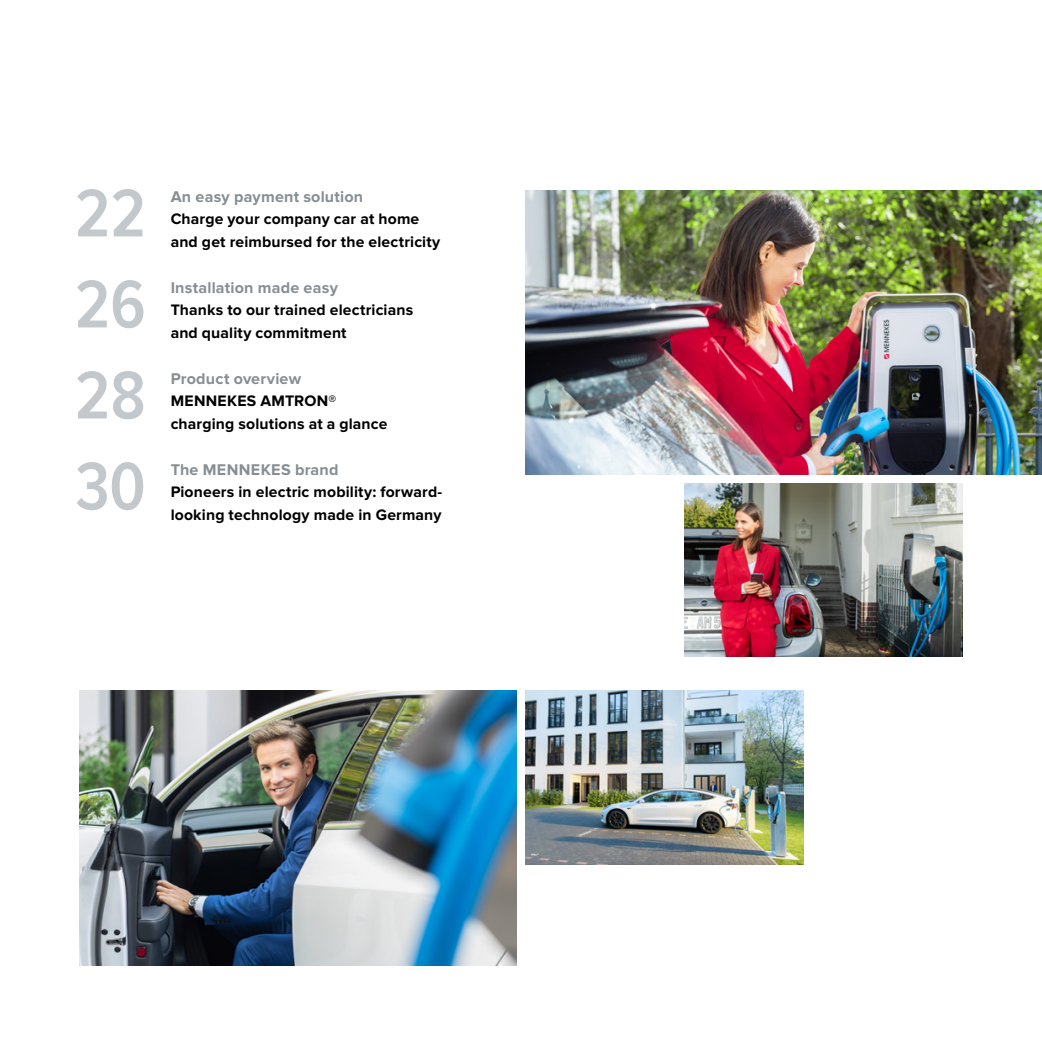
<style>
.page{position:relative;width:1042px;height:1042px;background:#fff}
.page>*{position:absolute;margin:0;border:0;box-sizing:border-box;transform-origin:0 0}
.t1{font:600 70px/91px "Proxima Nova Cond";color:#c2c8cc;text-align:justify}
.t2{font:700 16.1px "Proxima Nova";letter-spacing:.015em;color:#868e93}
.t3{font:700 15.75px/22.8px "Proxima Nova";letter-spacing:.01em;color:#000}
</style>
<div class="page">
<img style="left:79px;top:691px;width:437px;height:274px">
<img style="left:525px;top:691px;width:278px;height:173px">
<img style="left:685px;top:483px;width:277px;height:174px">
<img style="left:525px;top:190px;width:517px;height:285px">
<h1 class="t1" style="left:75px;top:171px;width:73px">22<br>26<br>28<br>30</h1>
<p class="t2" style="left:171px;top:187px;width:194px">An easy payment solution</p>
<p class="t3" style="left:171px;top:209px;width:271px">Charge your company car at home and get reimbursed for the electricity</p>
<p class="t2" style="left:171px;top:278px;width:169px">Installation made easy</p>
<p class="t3" style="left:171px;top:300px;width:244px">Thanks to our trained electricians and quality commitment</p>
<p class="t2" style="left:171px;top:369px;width:132px">Product overview</p>
<p class="t3" style="left:171px;top:391px;width:218px">MENNEKES AMTRON® charging solutions at a glance</p>
<p class="t2" style="left:171px;top:460px;width:169px">The MENNEKES brand</p>
<p class="t3" style="left:171px;top:482px;width:273px">Pioneers in electric mobility: forward&shy;looking technology made in Germany</p>
</div>
